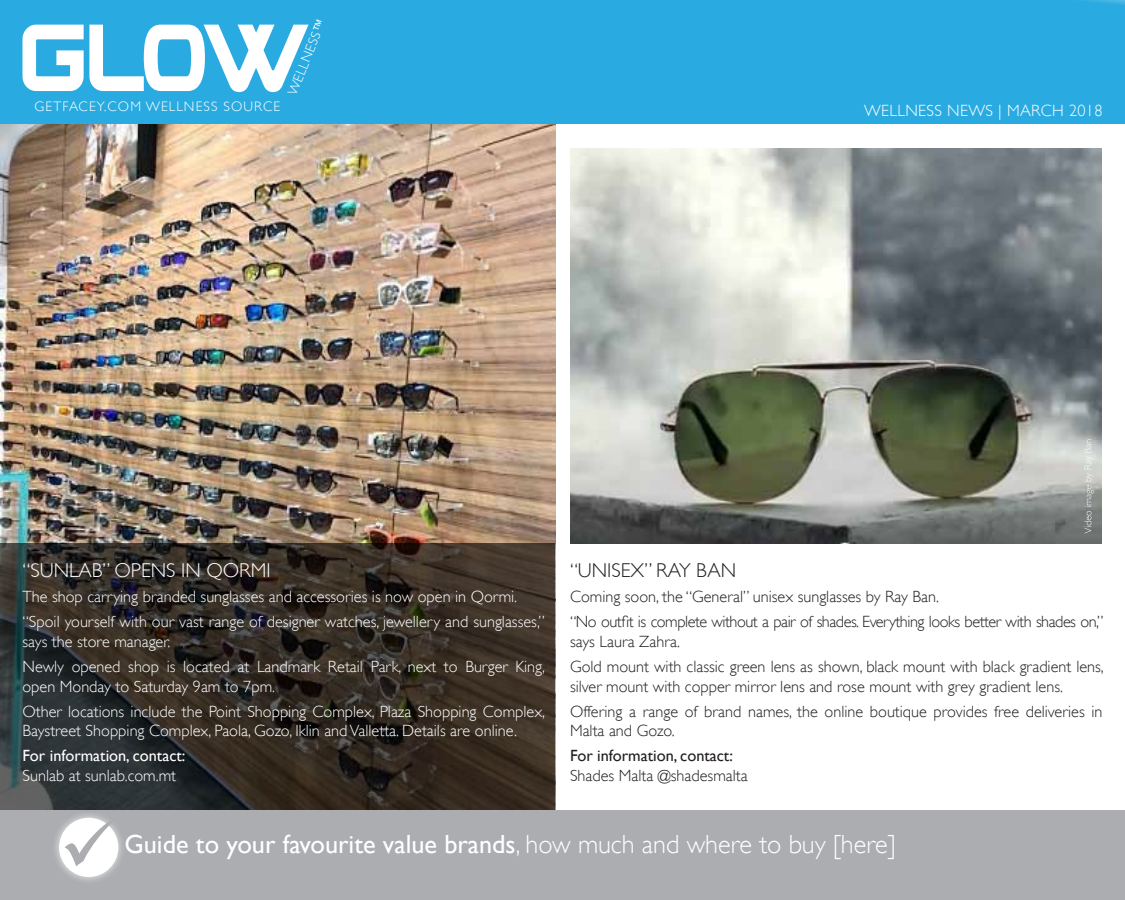
<style>
.page{position:relative;width:1125px;height:900px;background:#fff}
.page>*{position:absolute;margin:0;border:0;box-sizing:border-box;transform-origin:0 0}
.t1{font:26.25px "Gill Sans";color:#fff}
.t2{font:300 20px "Gill Sans";color:#fff}
.t3{font:300 20px "Gill Sans";color:#231f20}
.t4{font:300 16.25px/25.1px "Gill Sans";color:#fff}
.t5{font:300 16.25px/25.1px "Gill Sans";color:#231f20}
.t6{font:300 16.25px/25.1px "Gill Sans";letter-spacing:-.03em;color:#231f20}
.t7{font:16.25px "Gill Sans";color:#fff}
.t8{font:16.25px "Gill Sans";color:#231f20}
.t9{font:300 16.25px "Gill Sans";letter-spacing:.02em;color:#fff}
.t10{font:300 13.75px "Gill Sans";letter-spacing:.08em;color:#fff}
.s1{font-weight:400}
.s2{color:#abadb0}
.s3{font-weight:300}
</style>
<div class="page">
<img style="left:0;top:123px;width:555px;height:421px">
<svg style="left:0;top:544px;width:555px;height:266px;background:#332d27"></svg>
<div style="left:0;top:810px;width:1125px;height:90px;background:#abadb0"></div>
<div style="left:51px;top:810px;width:75px;height:75px;background:#fff;opacity:.75"></div>
<div style="left:59px;top:818px;width:59px;height:59px;background:#fff;border-radius:50%"></div>
<div style="left:0;top:0;width:1125px;height:123px;background:#29abe2"></div>
<svg style="left:23px;top:25px;width:286px;height:67px"></svg>
<img style="left:570px;top:149px;width:531px;height:395px">
<svg style="left:1084px;top:439px;width:10px;height:95px"></svg>
<p class="t10" style="left:284px;top:91px;width:83px;rotate:-68deg">WELLNESS<span class="s1">™</span></p>
<p class="t10" style="left:35px;top:98px;width:247px">GETFACEY.COM WELLNESS SOURCE</p>
<p class="t9" style="left:864px;top:101px;width:240px">WELLNESS NEWS | MARCH 2018</p>
<p class="t2" style="left:22px;top:559px;width:250px">“SUNLAB” OPENS IN QORMI</p>
<p class="t4" style="left:22px;top:584px;width:524px">The shop carrying branded sunglasses and accessories is now open in Qormi. “Spoil yourself with our vast range of designer watches, jewellery and sunglasses,”</p>
<p class="t4" style="left:22px;top:629px;width:524px">says the store manager.<br>Newly opened shop is located at Landmark Retail Park, next to Burger King,</p>
<p class="t4" style="left:22px;top:674px;width:524px">open Monday to Saturday 9am to 7pm.<br>Other locations include the Point Shopping Complex, Plaza Shopping Complex,</p>
<p class="t4" style="left:22px;top:718px;width:496px">Baystreet Shopping Complex, Paola, Gozo, Iklin and Valletta. Details are online.</p>
<p class="t7" style="left:22px;top:746px;width:164px">For information, contact:</p>
<p class="t4" style="left:22px;top:763px;width:155px">Sunlab at sunlab.com.mt</p>
<p class="t3" style="left:570px;top:559px;width:168px">“UNISEX” RAY BAN</p>
<p class="t6" style="left:570px;top:584px;width:535px">Coming soon, the “General” unisex sunglasses by Ray Ban.<br>“No outfit is complete without a pair of shades. Everything looks better with shades on,”</p>
<p class="t5" style="left:570px;top:629px;width:535px">says Laura Zahra.<br>Gold mount with classic green lens as shown, black mount with black gradient lens,</p>
<p class="t5" style="left:570px;top:674px;width:534px">silver mount with copper mirror lens and rose mount with grey gradient lens.<br>Offering a range of brand names, the online boutique provides free deliveries in</p>
<p class="t5" style="left:570px;top:718px;width:106px">Malta and Gozo.</p>
<p class="t8" style="left:570px;top:746px;width:164px">For information, contact:</p>
<p class="t5" style="left:570px;top:763px;width:179px">Shades Malta @shadesmalta</p>
<h1 class="t1" style="left:59px;top:828px;width:838px"><span class="s2">✓</span> Guide to your favourite value brands<span class="s3">, how much and where to buy [here]</span></h1>
</div>
